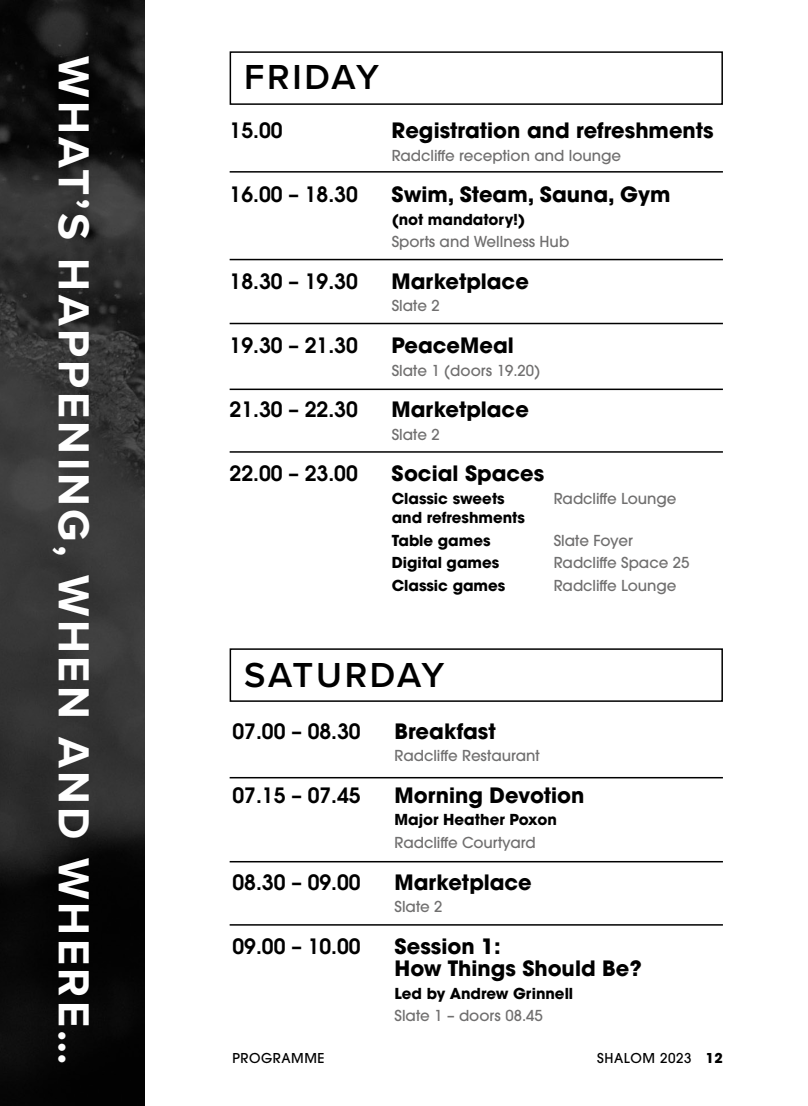
<style>
.page{position:relative;width:808px;height:1106px;background:#fff}
.page>*{position:absolute;margin:0;border:0;box-sizing:border-box;transform-origin:0 0}
.t1{font:700 45px "Proxima Nova";letter-spacing:.075em;color:#fff}
.t2{font:600 36px "Proxima Nova";letter-spacing:.07em;color:#000}
.t3{font:700 21px/22.5px "ITC Avant Garde Pro";color:#000}
.t4{font:600 21px "ITC Avant Garde Std";color:#000}
.t5{font:500 15px "ITC Avant Garde Pro";color:#706f6f}
.t6{font:700 15px/22.5px "ITC Avant Garde Pro";color:#000}
.t7{font:500 13.5px "ITC Avant Garde Std";letter-spacing:.04em;color:#000}
.s1{font-family:"ITC Avant Garde Pro";font-weight:700}
</style>
<div class="page">
<svg style="left:0;top:0;width:145px;height:1106px;background:#232323"></svg>
<div style="left:230px;top:51px;width:493px;height:54px;border:2px solid #000"></div>
<div style="left:230px;top:648px;width:493px;height:54px;border:2px solid #000"></div>
<hr style="left:230px;top:259px;width:493px;height:1px;background:#000">
<hr style="left:230px;top:323px;width:493px;height:1px;background:#000">
<hr style="left:230px;top:388px;width:493px;height:2px;background:#000">
<hr style="left:230px;top:451px;width:493px;height:2px;background:#000">
<hr style="left:230px;top:777px;width:493px;height:1px;background:#000">
<hr style="left:230px;top:861px;width:493px;height:1px;background:#000">
<hr style="left:230px;top:924px;width:493px;height:1px;background:#000">
<hr style="left:230px;top:171px;width:493px;height:2px;background:#000">
<h1 class="t1" style="left:107px;top:56px;width:1010px;rotate:90deg">WHAT’S HAPPENING, WHEN AND WHERE…</h1>
<h2 class="t2" style="left:244px;top:50px;width:136px">FRIDAY</h2>
<h3 class="t4" style="left:230px;top:117px;width:54px">15.00</h3>
<h3 class="t3" style="left:392px;top:119px;width:323px">Registration and refreshments</h3>
<p class="t5" style="left:392px;top:145px;width:231px">Radcliffe reception and lounge</p>
<h3 class="t4" style="left:230px;top:181px;width:130px">16.00 – 18.30</h3>
<h3 class="t3" style="left:392px;top:183px;width:280px">Swim, Steam, Sauna, Gym</h3>
<p class="t6" style="left:392px;top:208px;width:135px">(not mandatory!)</p>
<p class="t5" style="left:392px;top:232px;width:179px">Sports and Wellness Hub</p>
<h3 class="t4" style="left:230px;top:267px;width:130px">18.30 – 19.30</h3>
<h3 class="t3" style="left:392px;top:270px;width:139px">Marketplace</h3>
<p class="t5" style="left:392px;top:296px;width:50px">Slate 2</p>
<h3 class="t4" style="left:230px;top:331px;width:130px">19.30 – 21.30</h3>
<h3 class="t3" style="left:392px;top:334px;width:124px">PeaceMeal</h3>
<p class="t5" style="left:392px;top:360px;width:150px">Slate 1 (doors 19.20)</p>
<h3 class="t4" style="left:230px;top:396px;width:130px">21.30 – 22.30</h3>
<h3 class="t3" style="left:392px;top:398px;width:139px">Marketplace</h3>
<p class="t5" style="left:392px;top:424px;width:50px">Slate 2</p>
<h3 class="t4" style="left:230px;top:460px;width:130px">22.00 – 23.00</h3>
<h3 class="t3" style="left:392px;top:462px;width:154px">Social Spaces</h3>
<p class="t6" style="left:392px;top:487px;width:115px">Classic sweets</p>
<p class="t5" style="left:554px;top:489px;width:124px">Radcliffe Lounge</p>
<p class="t6" style="left:392px;top:506px;width:135px">and refreshments<br>Table games</p>
<p class="t5" style="left:554px;top:531px;width:81px">Slate Foyer</p>
<p class="t6" style="left:392px;top:551px;width:109px">Digital games</p>
<p class="t5" style="left:554px;top:553px;width:137px">Radcliffe Space 25</p>
<p class="t6" style="left:392px;top:574px;width:115px">Classic games</p>
<p class="t5" style="left:554px;top:576px;width:124px">Radcliffe Lounge</p>
<h2 class="t2" style="left:244px;top:648px;width:202px">SATURDAY</h2>
<h3 class="t4" style="left:233px;top:717px;width:130px">07.00 – 08.30</h3>
<h3 class="t3" style="left:395px;top:719px;width:103px">Breakfast</h3>
<p class="t5" style="left:395px;top:746px;width:147px">Radcliffe Restaurant</p>
<h3 class="t4" style="left:233px;top:781px;width:130px">07.15 – 07.45</h3>
<h3 class="t3" style="left:395px;top:783px;width:191px">Morning Devotion</h3>
<p class="t6" style="left:395px;top:808px;width:164px">Major Heather Poxon</p>
<p class="t5" style="left:395px;top:832px;width:143px">Radcliffe Courtyard</p>
<h3 class="t4" style="left:233px;top:868px;width:130px">08.30 – 09.00</h3>
<h3 class="t3" style="left:395px;top:870px;width:139px">Marketplace</h3>
<p class="t5" style="left:395px;top:897px;width:50px">Slate 2</p>
<h3 class="t4" style="left:233px;top:932px;width:130px">09.00 – 10.00</h3>
<h3 class="t3" style="left:395px;top:934px;width:249px">Session 1:<br>How Things Should Be?</h3>
<p class="t6" style="left:395px;top:981px;width:180px">Led by Andrew Grinnell</p>
<p class="t5" style="left:395px;top:1006px;width:150px">Slate 1 – doors 08.45</p>
<p class="t7" style="left:233px;top:1049px;width:94px">PROGRAMME</p>
<p class="t7" style="left:597px;top:1049px;width:127px">SHALOM 2023 <span class="s1">12</span></p>
</div>
